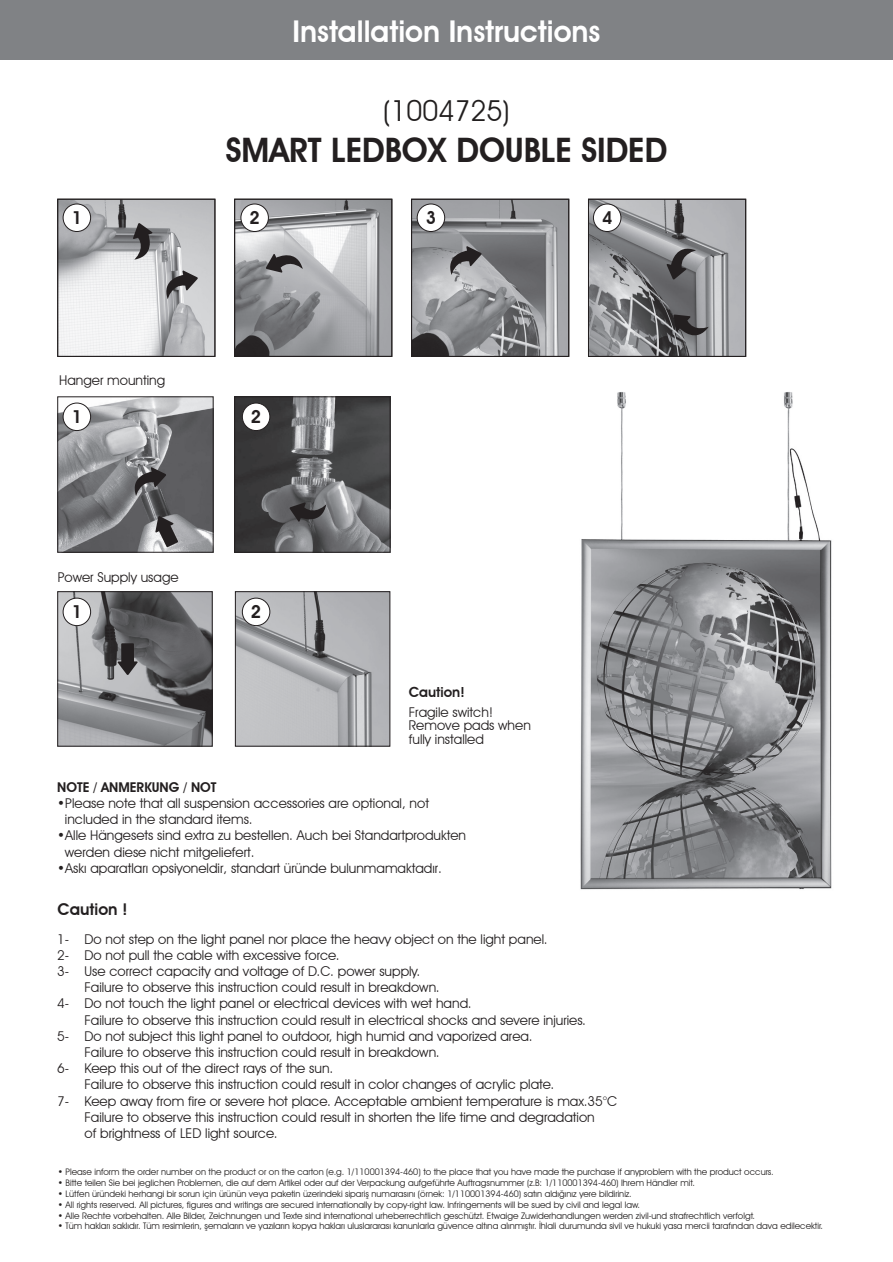
<style>
.page{position:relative;width:893px;height:1262px;background:#fff}
.page>*{position:absolute;margin:0;border:0;box-sizing:border-box;transform-origin:0 0}
.t1{font:600 33.75px "Avant Garde IT Cby BT";color:#231f20}
.t2{font:600 30px "Avant Garde IT Cby BT";color:#fff}
.t3{font:28.95px "Avant Garde IT Cby BT";color:#211e1e}
.t4{font:600 17.85px "Avant Garde IT Cby BT";color:#231f20}
.t5{font:600 16.2px "Avant Garde IT Cby BT";color:#231f20}
.t6{font:600 13.95px "Avant Garde IT Cby BT";color:#231f20}
.t7{font:13.5px/16.2px "Avant Garde IT Cby BT";color:#231f20}
.t8{font:600 13.5px "Avant Garde IT Cby BT";color:#231f20}
.t9{font:9px "Avant Garde IT Cby BT";color:#211e1e}
</style>
<div class="page">
<svg style="left:237px;top:593px;width:151px;height:151px"></svg>
<div style="left:235px;top:591px;width:155px;height:155px;border:1px solid #231f20"></div>
<img style="left:580px;top:392px;width:252px;height:498px">
<div style="left:0;top:0;width:892px;height:60px;background:#808285"></div>
<svg style="left:58px;top:591px;width:154px;height:155px"></svg>
<div style="left:63px;top:598px;width:28px;height:27px;background:#fff;border-radius:50%"></div>
<div style="left:63px;top:597px;width:28px;height:29px;border:1px solid #231f20;border-radius:50%"></div>
<div style="left:242px;top:598px;width:28px;height:27px;background:#fff;border-radius:50%"></div>
<div style="left:242px;top:597px;width:28px;height:29px;border:1px solid #231f20;border-radius:50%"></div>
<svg style="left:58px;top:397px;width:155px;height:155px"></svg>
<svg style="left:235px;top:397px;width:155px;height:155px"></svg>
<svg style="left:58px;top:199px;width:157px;height:157px"></svg>
<svg style="left:235px;top:199px;width:157px;height:157px"></svg>
<svg style="left:411px;top:199px;width:157px;height:157px"></svg>
<svg style="left:588px;top:199px;width:157px;height:157px"></svg>
<div style="left:63px;top:204px;width:28px;height:27px;background:#fff;border-radius:50%"></div>
<div style="left:63px;top:204px;width:28px;height:28px;border:1px solid #231f20;border-radius:50%"></div>
<div style="left:241px;top:204px;width:27px;height:27px;background:#fff;border-radius:50%"></div>
<div style="left:240px;top:204px;width:29px;height:28px;border:1px solid #231f20;border-radius:50%"></div>
<div style="left:417px;top:204px;width:27px;height:27px;background:#fff;border-radius:50%"></div>
<div style="left:417px;top:204px;width:28px;height:28px;border:1px solid #231f20;border-radius:50%"></div>
<div style="left:593px;top:204px;width:28px;height:27px;background:#fff;border-radius:50%"></div>
<div style="left:593px;top:204px;width:28px;height:28px;border:1px solid #231f20;border-radius:50%"></div>
<h2 class="t2" style="left:292px;top:13px;width:309px">Installation Instructions</h2>
<h3 class="t3" style="left:383px;top:94px;width:128px">(1004725)</h3>
<h1 class="t1" style="left:226px;top:130px;width:443px">SMART LEDBOX DOUBLE SIDED</h1>
<h3 class="t4" style="left:72px;top:207px;width:12px">1</h3>
<h3 class="t4" style="left:249px;top:207px;width:12px">2</h3>
<h3 class="t4" style="left:426px;top:207px;width:12px">3</h3>
<h3 class="t4" style="left:602px;top:207px;width:12px">4</h3>
<p class="t7" style="left:59px;top:372px;width:108px">Hanger mounting</p>
<h3 class="t4" style="left:72px;top:406px;width:12px">1</h3>
<h3 class="t4" style="left:251px;top:406px;width:12px">2</h3>
<p class="t7" style="left:58px;top:568px;width:122px">Power Supply usage</p>
<h3 class="t4" style="left:72px;top:601px;width:12px">1</h3>
<h3 class="t4" style="left:251px;top:601px;width:12px">2</h3>
<p class="t6" style="left:409px;top:684px;width:57px">Caution!</p>
<p class="t7" style="left:409px;top:704px;width:124px;line-height:14px">Fragile switch!<br>Remove pads when fully installed</p>
<p class="t8" style="left:57px;top:779px;width:161px">NOTE / ANMERKUNG / NOT</p>
<p class="t7" style="left:65px;top:795px;width:365px;text-indent:-8px">•Please note that all suspension accessories are optional, not included in the standard items.</p>
<p class="t7" style="left:65px;top:827px;width:403px;text-indent:-8px">•Alle Hängesets sind extra zu bestellen. Auch bei Standartprodukten werden diese nicht mitgeliefert.</p>
<p class="t7" style="left:57px;top:859px;width:386px">•Askı aparatları opsiyoneldir, standart üründe bulunmamaktadır.</p>
<p class="t5" style="left:58px;top:899px;width:71px">Caution !</p>
<p class="t7" style="left:57px;top:930px;width:492px">1- Do not step on the light panel nor place the heavy object on the light panel.</p>
<p class="t7" style="left:57px;top:946px;width:284px">2- Do not pull the cable with excessive force.</p>
<p class="t7" style="left:57px;top:963px;width:364px">3- Use correct capacity and voltage of D.C. power supply.</p>
<p class="t7" style="left:85px;top:979px;width:357px">Failure to observe this instruction could result in breakdown.</p>
<p class="t7" style="left:57px;top:995px;width:416px">4- Do not touch the light panel or electrical devices with wet hand.</p>
<p class="t7" style="left:85px;top:1011px;width:503px">Failure to observe this instruction could result in electrical shocks and severe injuries.</p>
<p class="t7" style="left:57px;top:1027px;width:477px">5- Do not subject this light panel to outdoor, high humid and vaporized area.</p>
<p class="t7" style="left:85px;top:1044px;width:357px">Failure to observe this instruction could result in breakdown.</p>
<p class="t7" style="left:57px;top:1060px;width:277px">6- Keep this out of the direct rays of the sun.</p>
<p class="t7" style="left:85px;top:1076px;width:471px">Failure to observe this instruction could result in color changes of acrylic plate.</p>
<p class="t7" style="left:57px;top:1092px;width:561px">7- Keep away from fire or severe hot place. Acceptable ambient temperature is max.35°C</p>
<p class="t7" style="left:85px;top:1108px;width:511px">Failure to observe this instruction could result in shorten the life time and degradation</p>
<p class="t7" style="left:85px;top:1125px;width:194px">of brightness of LED light source.</p>
<p class="t9" style="left:58px;top:1166px;width:717px">• Please inform the order number on the product or on the carton (e.g. 1/110001394-460) to the place that you have made the purchase if anyproblem with the product occurs.</p>
<p class="t9" style="left:58px;top:1177px;width:638px">• Bitte teilen Sie bei jeglichen Problemen, die auf dem Artikel oder auf der Verpackung aufgeführte Auftragsnummer (z.B: 1/110001394-460) Ihrem Händler mit.</p>
<p class="t9" style="left:58px;top:1188px;width:575px">• Lütfen üründeki herhangi bir sorun için ürünün veya paketin üzerindeki sipariş numarasını (örnek: 1/110001394-460) satın aldığınız yere bildiriniz.</p>
<p class="t9" style="left:58px;top:1199px;width:584px">• All rights reserved. All pictures, figures and writings are secured internationally by copy-right law. Infringements will be sued by civil and legal law.</p>
<p class="t9" style="left:58px;top:1209px;width:699px">• Alle Rechte vorbehalten. Alle Bilder, Zeichnungen und Texte sind international urheberrechtlich geschützt. Etwaige Zuwiderhandlungen werden zivil-und strafrechtlich verfolgt.</p>
<p class="t9" style="left:58px;top:1220px;width:767px">• Tüm hakları saklıdır. Tüm resimlerin, şemaların ve yazıların kopya hakları uluslararası kanunlarla güvence altına alınmıştır. İhlali durumunda sivil ve hukuki yasa mercii tarafından dava edilecektir.</p>
</div>
